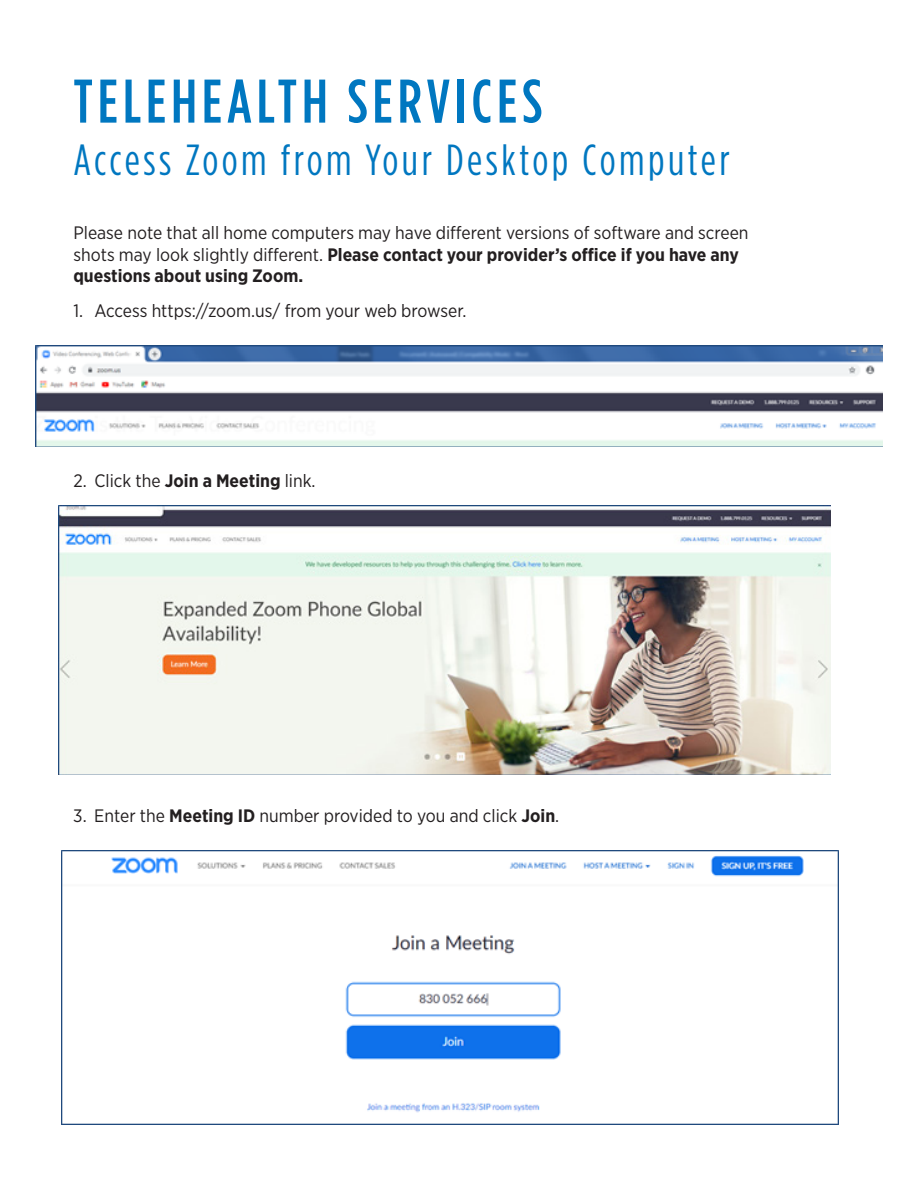
<style>
.page{position:relative;width:918px;height:1188px;background:#fff}
.page>*{position:absolute;margin:0;border:0;box-sizing:border-box;transform-origin:0 0}
.t1{font:500 61.5px "Gotham Condensed";letter-spacing:.08em;color:#0077c0}
.t2{font:43.5px "Gotham Condensed";letter-spacing:.08em;color:#0077c0}
.body_text{font:18px/21.6px "Gotham Narrow";color:#231f20}
.numbered_text{font:18px "Gotham Narrow";color:#231f20}
.s1{font-weight:700}
</style>
<div class="page">
<img style="left:35px;top:346px;width:848px;height:100px">
<img style="left:58px;top:505px;width:773px;height:270px">
<img style="left:61px;top:850px;width:778px;height:275px">
<p class="t1" style="left:73px;top:65px;width:470px">TELEHEALTH SERVICES</p>
<p class="t2" style="left:73px;top:135px;width:658px">Access Zoom from Your Desktop Computer</p>
<p class="body_text" style="left:73px;top:222px;width:677px">Please note that all home computers may have different versions of software and screen shots may look slightly different. <span class="s1">Please contact your provider’s office if you have any questions about using Zoom.</span></p>
<p class="numbered_text" style="left:73px;top:300px;width:394px">1. Access https://zoom.us/ from your web browser.</p>
<p class="numbered_text" style="left:73px;top:469px;width:244px">2. Click the <span class="s1">Join a Meeting</span> link.</p>
<p class="numbered_text" style="left:73px;top:805px;width:487px">3. Enter the <span class="s1">Meeting ID</span> number provided to you and click <span class="s1">Join</span>.</p>
</div>
